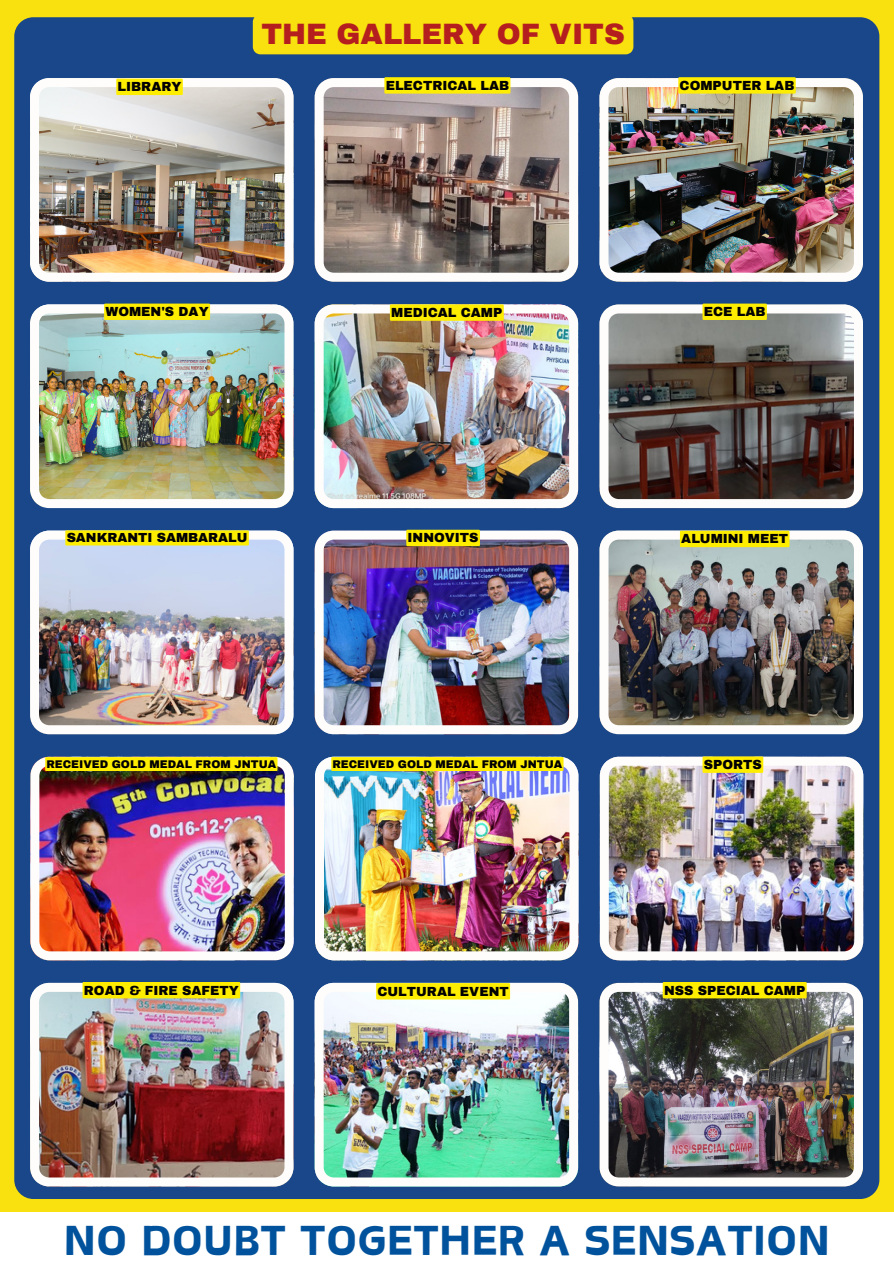
<style>
.page{position:relative;width:894px;height:1264px;background:#fff}
.page>*{position:absolute;margin:0;border:0;box-sizing:border-box;transform-origin:0 0}
.t1{font:700 39.3px "Canva Acid";color:#00529c}
.t2{font:900 28.8px "Archivo";color:#b51e1e}
.t3{font:900 12.9px "Archivo";color:#000}
.t4{font:900 10.95px "Archivo";color:#000}
</style>
<div class="page">
<div style="left:0;top:0;width:893px;height:1263px;background:#f8e10f"></div>
<div style="left:0;top:1211px;width:893px;height:52px;background:#fff"></div>
<div style="left:14px;top:17px;width:865px;height:1181px;background:#1a4789;border-radius:19px"></div>
<img style="left:30px;top:78px;width:263px;height:204px">
<img style="left:314px;top:78px;width:264px;height:204px">
<img style="left:599px;top:78px;width:263px;height:204px">
<img style="left:30px;top:304px;width:263px;height:204px">
<img style="left:314px;top:304px;width:264px;height:204px">
<svg style="left:599px;top:304px;width:263px;height:204px;background:#6f6662"></svg>
<img style="left:30px;top:530px;width:263px;height:204px">
<img style="left:314px;top:530px;width:264px;height:204px">
<img style="left:599px;top:530px;width:263px;height:204px">
<div style="left:253px;top:17px;width:380px;height:37px;background:#f8e10f"></div>
<svg style="left:116px;top:79px;width:67px;height:16px"></svg>
<div style="left:104px;top:303px;width:106px;height:17px;background:#ffed00"></div>
<div style="left:65px;top:530px;width:184px;height:15px;background:#ffed00"></div>
<div style="left:406px;top:529px;width:74px;height:17px;background:#ffed00"></div>
<div style="left:390px;top:304px;width:113px;height:17px;background:#ffed00"></div>
<div style="left:384px;top:77px;width:126px;height:17px;background:#ffed00"></div>
<div style="left:678px;top:77px;width:117px;height:17px;background:#ffed00"></div>
<div style="left:679px;top:530px;width:110px;height:17px;background:#ffed00"></div>
<svg style="left:702px;top:303px;width:64px;height:17px"></svg>
<img style="left:30px;top:756px;width:264px;height:204px">
<img style="left:315px;top:756px;width:263px;height:204px">
<img style="left:599px;top:756px;width:264px;height:204px">
<img style="left:30px;top:982px;width:263px;height:204px">
<img style="left:314px;top:982px;width:264px;height:204px">
<img style="left:599px;top:982px;width:263px;height:204px">
<svg style="left:702px;top:756px;width:61px;height:16px"></svg>
<svg style="left:331px;top:757px;width:232px;height:14px;background:#feed02"></svg>
<svg style="left:45px;top:757px;width:232px;height:14px;background:#feed02"></svg>
<div style="left:82px;top:982px;width:158px;height:16px;background:#ffed00"></div>
<div style="left:376px;top:983px;width:134px;height:16px;background:#ffed00"></div>
<div style="left:662px;top:982px;width:144px;height:16px;background:#ffed00"></div>
<h3 class="t3" style="left:118px;top:80px;width:65px">LIBRARY</h3>
<h2 class="t2" style="left:261px;top:18px;width:365px">THE GALLERY OF VITS</h2>
<h3 class="t3" style="left:385px;top:78px;width:125px">ELECTRICAL LAB</h3>
<h3 class="t3" style="left:679px;top:78px;width:116px">COMPUTER LAB</h3>
<h3 class="t3" style="left:105px;top:305px;width:105px">WOMEN'S DAY</h3>
<h3 class="t3" style="left:391px;top:305px;width:113px">MEDICAL CAMP</h3>
<p class="t3" style="left:703px;top:305px;width:63px">ECE LAB</p>
<h3 class="t3" style="left:67px;top:530px;width:182px">SANKRANTI SAMBARALU</h3>
<h3 class="t3" style="left:407px;top:531px;width:72px">INNOVITS</h3>
<h3 class="t3" style="left:681px;top:532px;width:108px">ALUMINI MEET</h3>
<h3 class="t4" style="left:46px;top:758px;width:231px">RECEIVED GOLD MEDAL FROM JNTUA</h3>
<h3 class="t4" style="left:332px;top:758px;width:231px">RECEIVED GOLD MEDAL FROM JNTUA</h3>
<p class="t3" style="left:703px;top:757px;width:60px">SPORTS</p>
<h3 class="t3" style="left:84px;top:983px;width:156px">ROAD &amp; FIRE SAFETY</h3>
<h3 class="t3" style="left:377px;top:984px;width:133px">CULTURAL EVENT</h3>
<h1 class="t3" style="left:664px;top:983px;width:143px">NSS SPECIAL CAMP</h1>
<h3 class="t1" style="left:63px;top:1219px;width:767px">NO DOUBT TOGETHER A SENSATION</h3>
</div>
